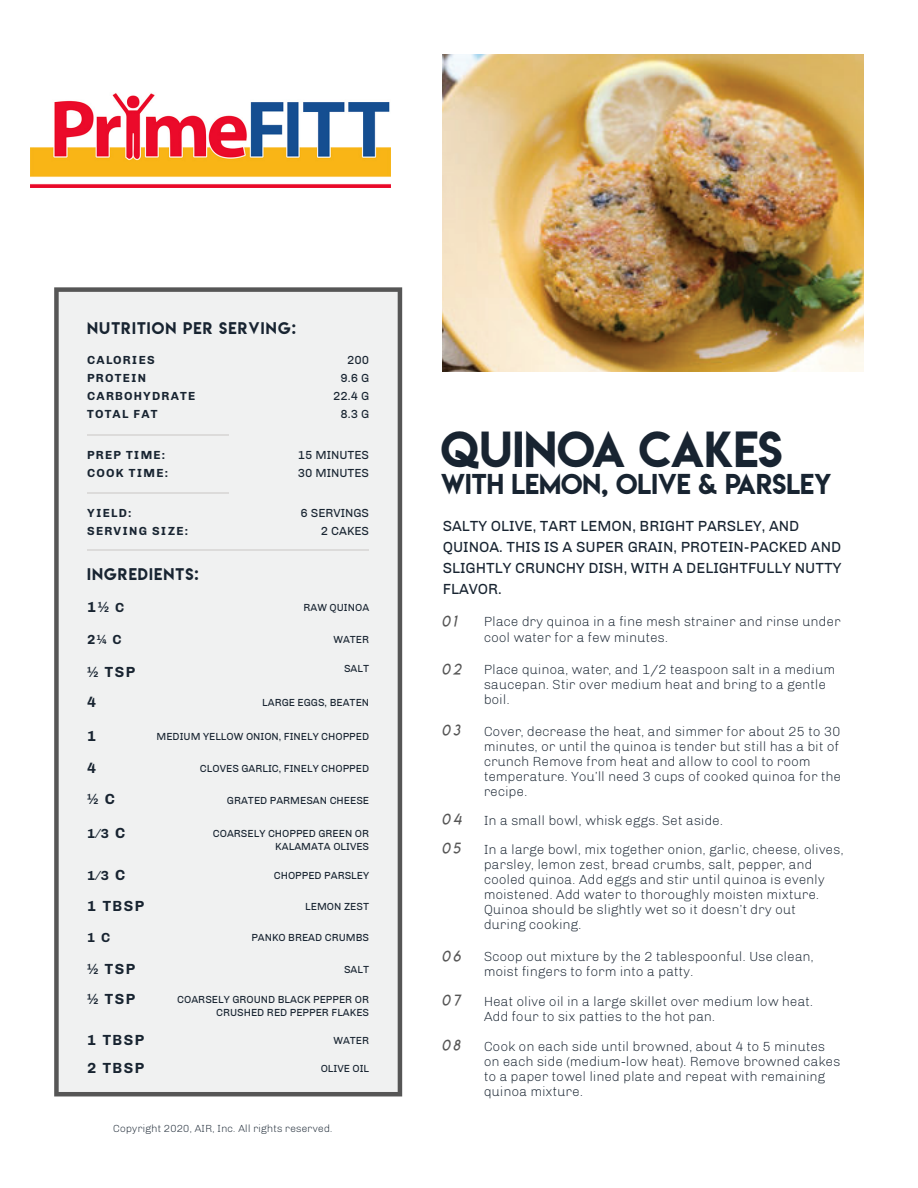
<style>
.page{position:relative;width:918px;height:1188px;background:#fff}
.page>*{position:absolute;margin:0;border:0;box-sizing:border-box;transform-origin:0 0}
.t1{font:45px "Lemon Milk";color:#182431}
.t2{font:25.5px "Lemon Milk";color:#182431}
.t3{font:15px/21px "Chivo";color:#182431}
.t4{font:700 15px "Chivo";letter-spacing:.1em;color:#182431}
.t5{font:15px "Lemon Milk";letter-spacing:.075em;color:#182431}
.t6{font:15px "Lemon Milklightitalic";letter-spacing:.2em;color:#565656}
.t7{font:300 13.5px/15px "Chivo";color:#182431}
.t8{font:700 13.5px "Chivo";color:#182431}
.t9{font:700 12px/18px "Chivo";letter-spacing:.1em;color:#182431}
.t10{font:12px/18px "Chivo";color:#182431;text-align:right}
.t11{font:10.5px/12.6px "Chivo";color:#182431;text-align:right}
.t12{font:300 10.5px "Chivo";color:#182431}
.s1{font-size:13.5px}
.s2{font-size:15px}
</style>
<div class="page">
<img style="left:443px;top:54px;width:421px;height:317px">
<div style="left:54px;top:287px;width:348px;height:809px;background:#f0f1f1"></div>
<hr style="left:87px;top:434px;width:141px;height:1px;background:#dcdbda">
<hr style="left:87px;top:549px;width:282px;height:1px;background:#dcdbda">
<hr style="left:87px;top:492px;width:141px;height:2px;background:#dcdbda">
<img style="left:31px;top:93px;width:360px;height:95px">
<p class="t5" style="left:87px;top:318px;width:210px">NUTRITION PER SERVING:</p>
<p class="t9" style="left:87px;top:351px;width:110px">CALORIES<br>PROTEIN<br>CARBOHYDRATE<br>TOTAL FAT</p>
<p class="t10" style="left:333px;top:351px;width:38px">200<br>9.6 G<br>22.4 G<br>8.3 G</p>
<p class="t9" style="left:87px;top:446px;width:82px">PREP TIME:<br>COOK TIME:</p>
<p class="t10" style="left:298px;top:446px;width:73px;text-align:left">15 MINUTES<br>30 MINUTES</p>
<p class="t9" style="left:87px;top:504px;width:102px">YIELD:<br>SERVING SIZE:</p>
<p class="t10" style="left:301px;top:504px;width:70px">6 SERVINGS<br>2 CAKES</p>
<p class="t5" style="left:87px;top:564px;width:113px">INGREDIENTS:</p>
<p class="t4" style="left:87px;top:598px;width:39px">1½ <span class="s1">C</span></p>
<p class="t8" style="left:87px;top:632px;width:36px">2¼ C</p>
<p class="t11" style="left:304px;top:601px;width:67px">RAW QUINOA</p>
<p class="t11" style="left:333px;top:633px;width:37px">WATER</p>
<p class="t4" style="left:87px;top:663px;width:50px">½ TSP</p>
<p class="t11" style="left:344px;top:662px;width:27px">SALT</p>
<p class="t4" style="left:87px;top:693px;width:11px">4</p>
<p class="t11" style="left:262px;top:696px;width:108px">LARGE EGGS, BEATEN</p>
<p class="t4" style="left:87px;top:727px;width:11px">1</p>
<p class="t4" style="left:87px;top:759px;width:11px">4</p>
<p class="t11" style="left:157px;top:730px;width:214px">MEDIUM YELLOW ONION, FINELY CHOPPED</p>
<p class="t11" style="left:200px;top:762px;width:171px">CLOVES GARLIC, FINELY CHOPPED</p>
<p class="t4" style="left:87px;top:790px;width:30px">½ C</p>
<p class="t11" style="left:227px;top:794px;width:144px">GRATED PARMESAN CHEESE</p>
<p class="t8" style="left:87px;top:825px;width:40px">1⁄3 <span class="s2">C</span></p>
<p class="t8" style="left:87px;top:867px;width:40px">1⁄3 <span class="s2">C</span></p>
<p class="t11" style="left:213px;top:827px;width:158px">COARSELY CHOPPED GREEN OR<br>KALAMATA OLIVES</p>
<p class="t11" style="left:274px;top:869px;width:97px">CHOPPED PARSLEY</p>
<p class="t4" style="left:87px;top:897px;width:58px">1 TBSP</p>
<p class="t11" style="left:305px;top:900px;width:65px">LEMON ZEST</p>
<p class="t8" style="left:87px;top:930px;width:25px">1 C</p>
<p class="t11" style="left:251px;top:932px;width:119px">PANKO BREAD CRUMBS</p>
<p class="t4" style="left:87px;top:960px;width:50px">½ TSP</p>
<p class="t11" style="left:344px;top:963px;width:27px">SALT</p>
<p class="t11" style="left:177px;top:993px;width:193px">COARSELY GROUND BLACK PEPPER OR<br>CRUSHED RED PEPPER FLAKES</p>
<p class="t4" style="left:87px;top:990px;width:50px">½ TSP</p>
<p class="t4" style="left:87px;top:1031px;width:58px">1 TBSP</p>
<p class="t11" style="left:333px;top:1034px;width:37px">WATER</p>
<p class="t4" style="left:87px;top:1059px;width:58px">2 TBSP</p>
<p class="t11" style="left:321px;top:1063px;width:50px">OLIVE OIL</p>
<p class="t12" style="left:113px;top:1122px;width:221px">Copyright 2020, AIR, Inc. All rights reserved.</p>
<h1 class="t1" style="left:441px;top:417px;width:343px">QUINOA CAKES</h1>
<h2 class="t2" style="left:441px;top:466px;width:392px">WITH LEMON, OLIVE &amp; PARSLEY</h2>
<p class="t3" style="left:443px;top:515px;width:400px">SALTY OLIVE, TART LEMON, BRIGHT PARSLEY, AND QUINOA. THIS IS A SUPER GRAIN, PROTEIN-PACKED AND SLIGHTLY CRUNCHY DISH, WITH A DELIGHTFULLY NUTTY FLAVOR.</p>
<p class="t6" style="left:442px;top:612px;width:16px">01</p>
<p class="t6" style="left:442px;top:660px;width:21px">02</p>
<p class="t6" style="left:442px;top:721px;width:20px">03</p>
<p class="t7" style="left:484px;top:613px;width:358px;line-height:16.5px">Place dry quinoa in a fine mesh strainer and rinse under cool water for a few minutes.</p>
<p class="t7" style="left:484px;top:662px;width:353px">Place quinoa, water, and 1/2 teaspoon salt in a medium saucepan. Stir over medium heat and bring to a gentle boil.</p>
<p class="t7" style="left:484px;top:724px;width:359px">Cover, decrease the heat, and simmer for about 25 to 30 minutes, or until the quinoa is tender but still has a bit of crunch Remove from heat and allow to cool to room temperature. You’ll need 3 cups of cooked quinoa for the recipe.</p>
<p class="t6" style="left:442px;top:810px;width:21px">04</p>
<p class="t7" style="left:484px;top:806px;width:361px;line-height:28.8px">In a small bowl, whisk eggs. Set aside.<br>In a large bowl, mix together onion, garlic, cheese, olives,</p>
<p class="t7" style="left:484px;top:857px;width:343px">parsley, lemon zest, bread crumbs, salt, pepper, and cooled quinoa. Add eggs and stir until quinoa is evenly moistened. Add water to thoroughly moisten mixture.<br>Quinoa should be slightly wet so it doesn’t dry out during cooking.</p>
<p class="t6" style="left:442px;top:839px;width:20px">05</p>
<p class="t6" style="left:442px;top:947px;width:20px">06</p>
<p class="t7" style="left:484px;top:949px;width:332px">Scoop out mixture by the 2 tablespoonful. Use clean, moist fingers to form into a patty.</p>
<p class="t6" style="left:442px;top:991px;width:20px">07</p>
<p class="t7" style="left:484px;top:994px;width:331px">Heat olive oil in a large skillet over medium low heat.<br>Add four to six patties to the hot pan.</p>
<p class="t6" style="left:442px;top:1036px;width:20px">08</p>
<p class="t7" style="left:484px;top:1039px;width:358px">Cook on each side until browned, about 4 to 5 minutes on each side (medium-low heat). Remove browned cakes to a paper towel lined plate and repeat with remaining quinoa mixture.</p>
</div>
